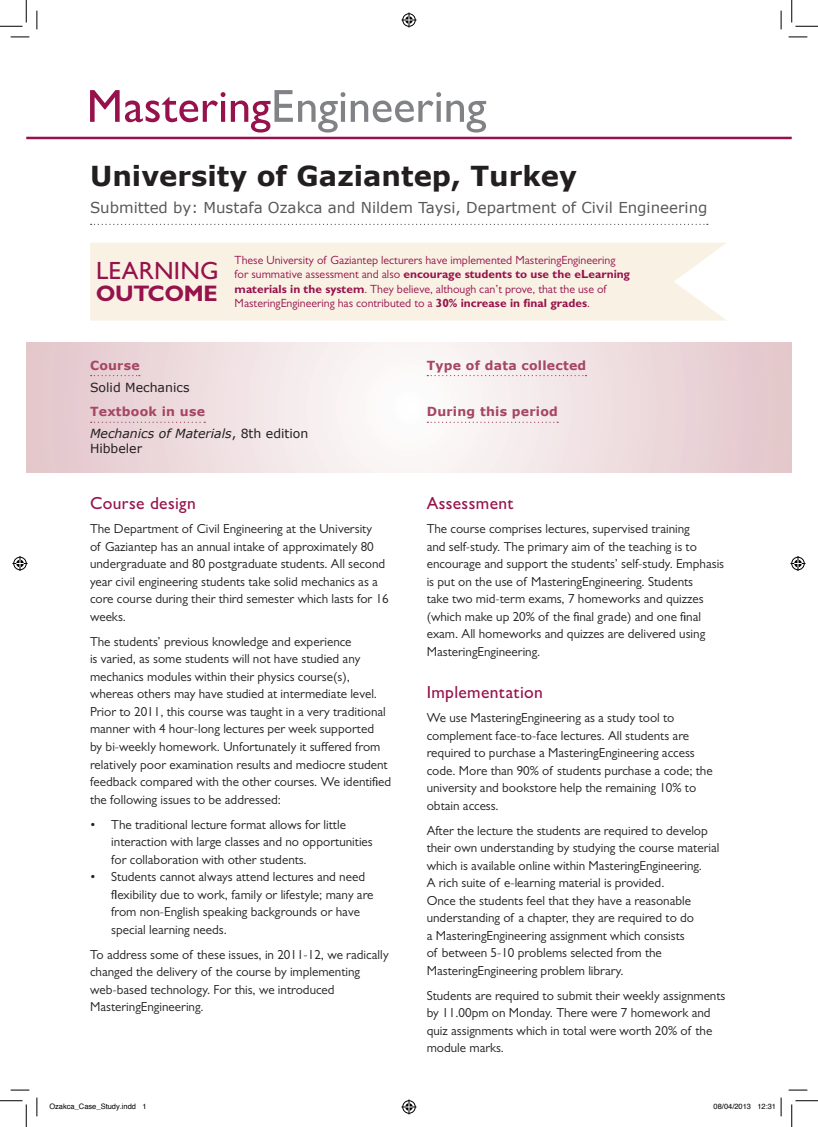
<style>
.page{position:relative;width:818px;height:1127px;background:#fff}
.page>*{position:absolute;margin:0;border:0;box-sizing:border-box;transform-origin:0 0}
.t1{font:700 27.5px "Verdana";color:#231f20}
.t2{font:500 25px "Gill Sans MT Std";letter-spacing:.01em;color:#97124c}
.t3{font:700 22.5px "Gill Sans MT Std";letter-spacing:-.01em;color:#97124c}
.t4{font:500 17.5px "Gill Sans MT Std";letter-spacing:.02em;color:#97124c}
.t5{font:15px "Verdana";color:#57585a}
.t6{font:13.12px/17.5px "Gill Sans MT Std";color:#231f20}
.t7{font:italic 12.5px/22.1px "Verdana";color:#231f20}
.t8{font:700 12.5px "Verdana";letter-spacing:.02em;color:#a64664}
.t9{font:12.5px "Verdana";color:#231f20}
.t10{font:11.88px/14.4px "Gill Sans MT Std";color:#97124c}
.t11{font:7.5px "Helvetica";color:#000}
.s1{font-weight:700}
.s2{font-weight:700;font-style:normal;color:#a64664}
.s3{font-style:normal}
</style>
<div class="page">
<svg style="left:26px;top:342px;width:766px;height:130px"></svg>
<svg style="left:91px;top:375px;width:49px;height:1px"></svg>
<svg style="left:91px;top:421px;width:114px;height:2px"></svg>
<svg style="left:427px;top:375px;width:159px;height:1px"></svg>
<svg style="left:427px;top:421px;width:131px;height:2px"></svg>
<svg style="left:91px;top:224px;width:617px;height:1px"></svg>
<svg style="left:90px;top:90px;width:135px;height:32px"></svg>
<svg style="left:231px;top:90px;width:114px;height:42px"></svg>
<svg style="left:351px;top:92px;width:135px;height:40px"></svg>
<hr style="left:26px;top:137px;width:766px;height:2px;background:#97124c">
<div style="left:90px;top:242px;width:636px;height:78px;background:#f9f2e4"></div>
<svg style="left:11px;top:36px;width:18px;height:2px"></svg>
<svg style="left:788px;top:36px;width:19px;height:2px"></svg>
<svg style="left:11px;top:1089px;width:18px;height:1px"></svg>
<svg style="left:788px;top:1089px;width:19px;height:1px"></svg>
<svg style="left:36px;top:11px;width:2px;height:18px"></svg>
<svg style="left:36px;top:1097px;width:2px;height:18px"></svg>
<svg style="left:780px;top:11px;width:2px;height:18px"></svg>
<svg style="left:0;top:0;width:27px;height:27px"></svg>
<svg style="left:0;top:1100px;width:27px;height:26px"></svg>
<svg style="left:791px;top:0;width:27px;height:27px"></svg>
<svg style="left:791px;top:1100px;width:27px;height:26px"></svg>
<svg style="left:401px;top:13px;width:15px;height:15px"></svg>
<svg style="left:401px;top:1099px;width:15px;height:15px"></svg>
<svg style="left:13px;top:556px;width:15px;height:15px"></svg>
<svg style="left:790px;top:556px;width:15px;height:15px"></svg>
<svg style="left:780px;top:1097px;width:2px;height:18px"></svg>
<h1 class="t1" style="left:90px;top:158px;width:488px">University of Gaziantep, Turkey</h1>
<p class="t5" style="left:90px;top:198px;width:619px">Submitted by: Mustafa Ozakca and Nildem Taysi, Department of Civil Engineering</p>
<h2 class="t2" style="left:96px;top:256px;width:124px">LEARNING</h2>
<h3 class="t3" style="left:96px;top:279px;width:123px">OUTCOME</h3>
<p class="t10" style="left:235px;top:253px;width:397px">These University of Gaziantep lecturers have implemented MasteringEngineering for summative assessment and also <span class="s1">encourage students to use the eLearning materials in the system</span>. They believe, although can’t prove, that the use of MasteringEngineering has contributed to a <span class="s1">30% increase in final grades</span>.</p>
<p class="t8" style="left:90px;top:357px;width:51px">Course</p>
<p class="t9" style="left:90px;top:379px;width:101px">Solid Mechanics</p>
<p class="t7" style="left:90px;top:400px;width:220px"><span class="s2">Textbook in use<br></span>Mechanics of Materials<span class="s3">, 8th edition</span></p>
<p class="t9" style="left:90px;top:441px;width:54px">Hibbeler</p>
<h3 class="t4" style="left:90px;top:492px;width:107px">Course design</h3>
<p class="t6" style="left:90px;top:520px;width:300px">The Department of Civil Engineering at the University<br>of Gaziantep has an annual intake of approximately 80 undergraduate and 80 postgraduate students. All second year civil engineering students take solid mechanics as a core course during their third semester which lasts for 16 weeks.</p>
<p class="t6" style="left:90px;top:632px;width:303px">The students’ previous knowledge and experience<br>is varied, as some students will not have studied any mechanics modules within their physics course(s), whereas others may have studied at intermediate level.<br>Prior to 2011, this course was taught in a very traditional manner with 4 hour-long lectures per week supported<br>by bi-weekly homework. Unfortunately it suffered from relatively poor examination results and mediocre student feedback compared with the other courses. We identified the following issues to be addressed:</p>
<p class="t6" style="left:111px;top:815px;width:263px;text-indent:-21px">• The traditional lecture format allows for little interaction with large classes and no opportunities for collaboration with other students.</p>
<p class="t6" style="left:111px;top:867px;width:264px;text-indent:-21px">• Students cannot always attend lectures and need flexibility due to work, family or lifestyle; many are from non-English speaking backgrounds or have special learning needs.</p>
<p class="t6" style="left:90px;top:945px;width:300px">To address some of these issues, in 2011-12, we radically changed the delivery of the course by implementing web-based technology. For this, we introduced MasteringEngineering.</p>
<p class="t8" style="left:427px;top:357px;width:161px">Type of data collected</p>
<p class="t8" style="left:427px;top:404px;width:133px">During this period</p>
<h3 class="t4" style="left:427px;top:492px;width:88px">Assessment</h3>
<p class="t6" style="left:427px;top:520px;width:299px">The course comprises lectures, supervised training<br>and self-study. The primary aim of the teaching is to encourage and support the students’ self-study. Emphasis is put on the use of MasteringEngineering. Students<br>take two mid-term exams, 7 homeworks and quizzes (which make up 20% of the final grade) and one final exam. All homeworks and quizzes are delivered using MasteringEngineering.</p>
<h3 class="t4" style="left:427px;top:681px;width:118px">Implementation</h3>
<p class="t6" style="left:427px;top:708px;width:287px">We use MasteringEngineering as a study tool to complement face-to-face lectures. All students are required to purchase a MasteringEngineering access code. More than 90% of students purchase a code; the university and bookstore help the remaining 10% to obtain access.</p>
<p class="t6" style="left:427px;top:821px;width:294px">After the lecture the students are required to develop their own understanding by studying the course material which is available online within MasteringEngineering.<br>A rich suite of e-learning material is provided.<br>Once the students feel that they have a reasonable understanding of a chapter, they are required to do<br>a MasteringEngineering assignment which consists<br>of between 5-10 problems selected from the MasteringEngineering problem library.</p>
<p class="t6" style="left:427px;top:986px;width:300px">Students are required to submit their weekly assignments by 11.00pm on Monday. There were 7 homework and quiz assignments which in total were worth 20% of the module marks.</p>
<p class="t11" style="left:49px;top:1100px;width:99px">Ozakca_Case_Study.indd 1</p>
<p class="t11" style="left:713px;top:1100px;width:64px">08/04/2013 12:31</p>
</div>
